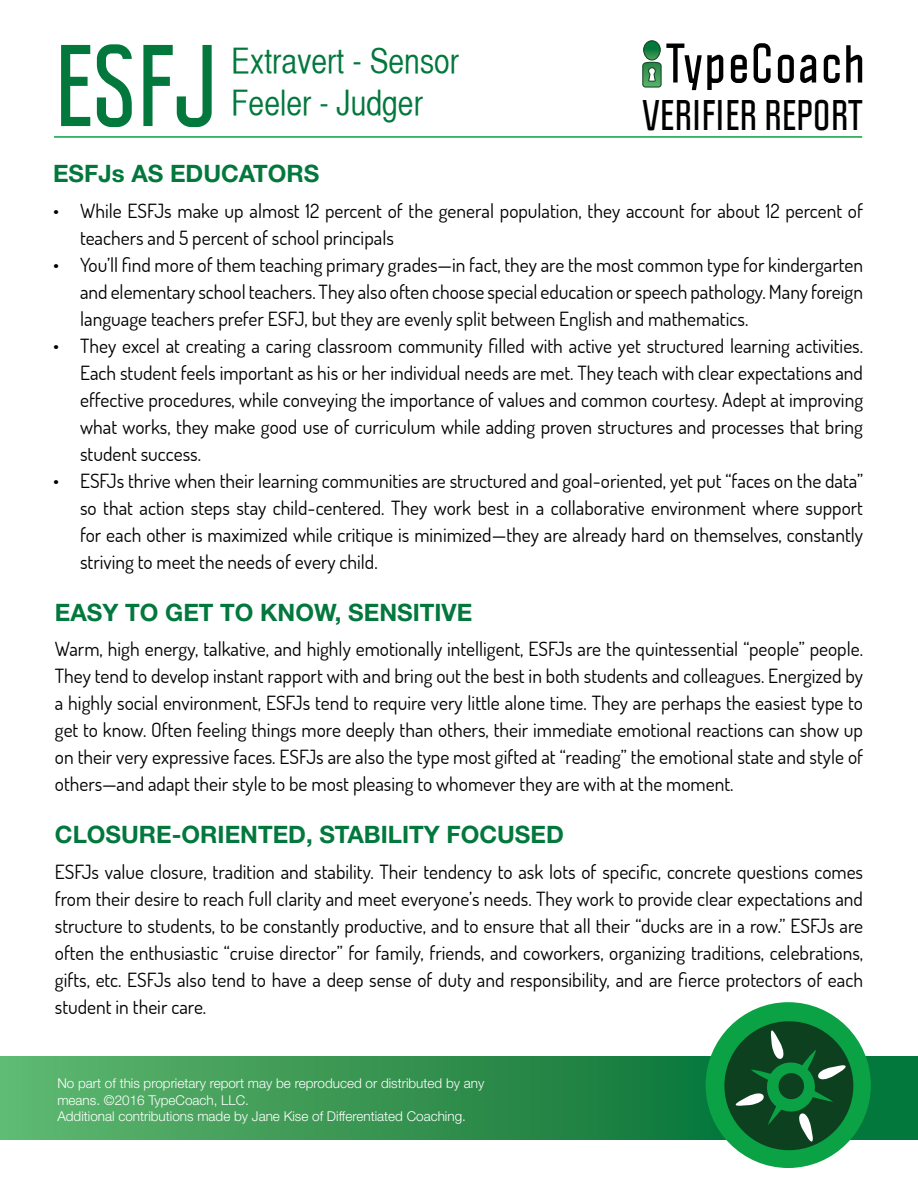
<style>
.page{position:relative;width:918px;height:1188px;background:#fff}
.page>*{position:absolute;margin:0;border:0;box-sizing:border-box;transform-origin:0 0}
.t1{font:700 101.4px "Politica";color:#03783d}
.t2{font:700 37.5px "Politica";letter-spacing:.01em;color:#000}
.t3{font:34.5px "Helvetica CY Plain";color:#03783d}
.t4{font:700 24px "Helvetica Neue";color:#03783d}
.t5{font:19.5px/27px "Dosis";color:#000;text-align:justify}
.t6{font:300 13.5px/16.2px "Helvetica Neue";color:#fff}
</style>
<div class="page">
<svg style="left:0;top:1057px;width:918px;height:83px;background:#349552"></svg>
<hr style="left:54px;top:136px;width:808px;height:2px;background:#0aa245">
<svg style="left:731px;top:55px;width:16px;height:28px"></svg>
<svg style="left:754px;top:43px;width:17px;height:40px"></svg>
<svg style="left:778px;top:55px;width:16px;height:28px"></svg>
<svg style="left:800px;top:55px;width:16px;height:28px"></svg>
<svg style="left:824px;top:55px;width:16px;height:28px"></svg>
<svg style="left:846px;top:45px;width:16px;height:38px"></svg>
<div style="left:643px;top:40px;width:18px;height:20px;border:1px solid #0c401f;border-radius:50%"></div>
<svg style="left:642px;top:41px;width:81px;height:49px"></svg>
<div style="left:706px;top:1002px;width:165px;height:166px;background:#0aa245;border-radius:50%"></div>
<div style="left:724px;top:1021px;width:129px;height:129px;background:#0c401f;border-radius:50%"></div>
<svg style="left:734px;top:1028px;width:114px;height:116px"></svg>
<div style="left:779px;top:1073px;width:25px;height:26px;background:#0c401f;border-radius:50%"></div>
<h1 class="t1" style="left:54px;top:21px;width:165px">ESFJ</h1>
<h3 class="t3" style="left:231px;top:41px;width:229px">Extravert - Sensor</h3>
<h3 class="t3" style="left:231px;top:83px;width:193px">Feeler - Judger</h3>
<h2 class="t2" style="left:642px;top:91px;width:221px">VERIFIER REPORT</h2>
<p class="t4" style="left:53px;top:155px;width:268px">ESFJs AS EDUCATORS</p>
<p class="t5" style="left:80px;top:196px;width:784px;text-indent:-27px">• While ESFJs make up almost 12 percent of the general population, they account for about 12 percent of teachers and 5 percent of school principals</p>
<p class="t5" style="left:80px;top:250px;width:785px;text-indent:-27px">• You’ll find more of them teaching primary grades—in fact, they are the most common type for kindergarten and elementary school teachers. They also often choose special education or speech pathology. Many foreign language teachers prefer ESFJ, but they are evenly split between English and mathematics.</p>
<p class="t5" style="left:80px;top:331px;width:785px;text-indent:-27px">• They excel at creating a caring classroom community filled with active yet structured learning activities.<br>Each student feels important as his or her individual needs are met. They teach with clear expectations and effective procedures, while conveying the importance of values and common courtesy. Adept at improving what works, they make good use of curriculum while adding proven structures and processes that bring student success.</p>
<p class="t5" style="left:80px;top:466px;width:785px;text-indent:-27px">• ESFJs thrive when their learning communities are structured and goal-oriented, yet put “faces on the data” so that action steps stay child-centered. They work best in a collaborative environment where support for each other is maximized while critique is minimized—they are already hard on themselves, constantly striving to meet the needs of every child.</p>
<p class="t4" style="left:55px;top:593px;width:419px">EASY TO GET TO KNOW, SENSITIVE</p>
<p class="t5" style="left:55px;top:635px;width:810px">Warm, high energy, talkative, and highly emotionally intelligent, ESFJs are the quintessential “people” people.<br>They tend to develop instant rapport with and bring out the best in both students and colleagues. Energized by a highly social environment, ESFJs tend to require very little alone time. They are perhaps the easiest type to get to know. Often feeling things more deeply than others, their immediate emotional reactions can show up on their very expressive faces. ESFJs are also the type most gifted at “reading” the emotional state and style of others—and adapt their style to be most pleasing to whomever they are with at the moment.</p>
<p class="t4" style="left:55px;top:816px;width:510px">CLOSURE-ORIENTED, STABILITY FOCUSED</p>
<p class="t5" style="left:55px;top:858px;width:810px">ESFJs value closure, tradition and stability. Their tendency to ask lots of specific, concrete questions comes from their desire to reach full clarity and meet everyone’s needs. They work to provide clear expectations and structure to students, to be constantly productive, and to ensure that all their “ducks are in a row.” ESFJs are often the enthusiastic “cruise director” for family, friends, and coworkers, organizing traditions, celebrations, gifts, etc. ESFJs also tend to have a deep sense of duty and responsibility, and are fierce protectors of each student in their care.</p>
<p class="t6" style="left:57px;top:1075px;width:428px">No part of this proprietary report may be reproduced or distributed by any means. ©2016 TypeCoach, LLC.<br>Additional contributions made by Jane Kise of Differentiated Coaching.</p>
</div>
